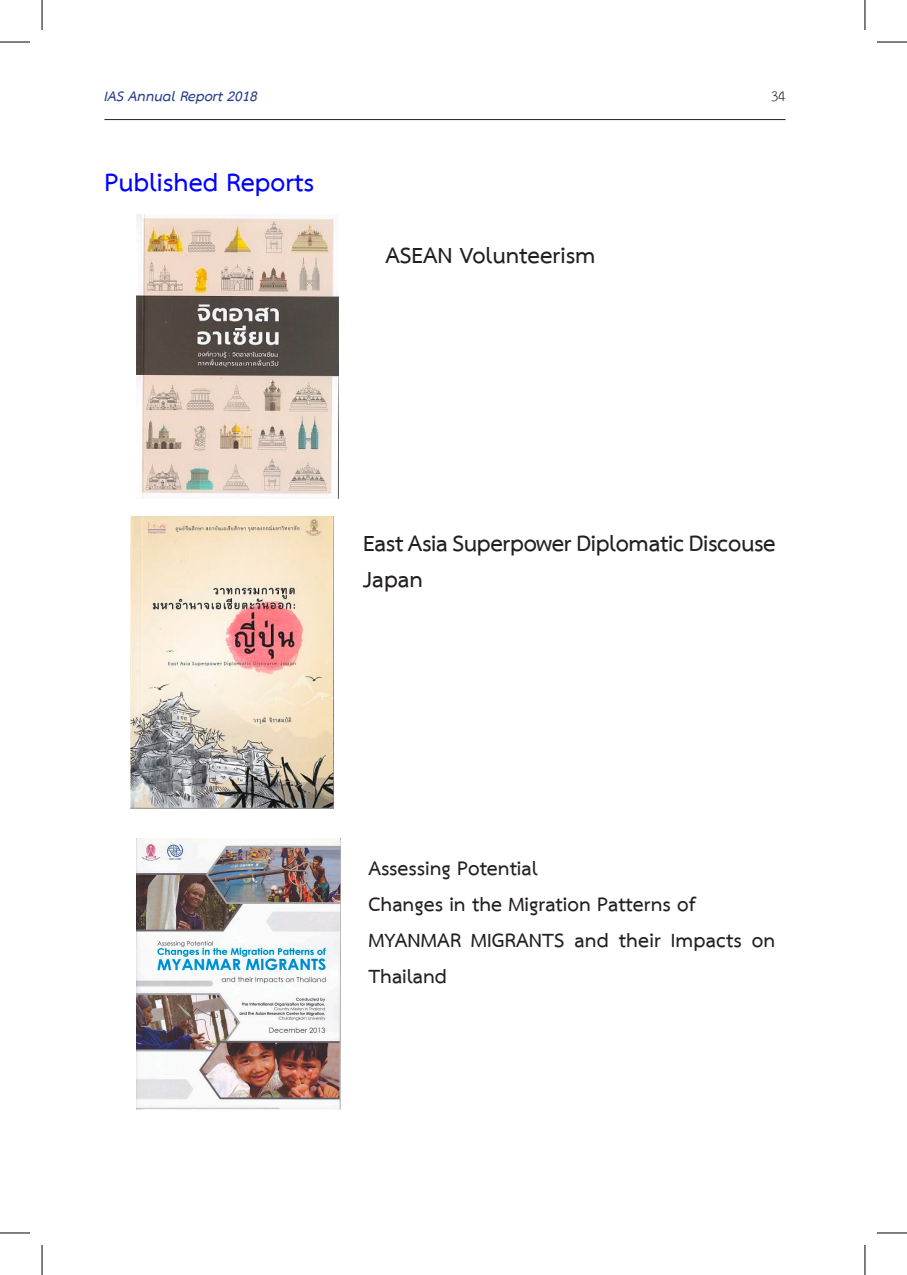
<style>
.page{position:relative;width:907px;height:1275px;background:#fff}
.page>*{position:absolute;margin:0;border:0;box-sizing:border-box;transform-origin:0 0}
.t1{font:700 36px "TH Sarabun New";color:#00f}
.t2{font:700 32px/36px "TH Sarabun New";letter-spacing:-.01em;color:#231f20}
.t3{font:700 28px/36px "TH Sarabun New";color:#231f20}
.t4{font:italic 700 20px "TH Sarabun New";color:#253f8e}
.t5{font:20px "TH Sarabun New";color:#231f20}
</style>
<div class="page">
<hr style="left:104px;top:119px;width:681px;height:1px;background:#231f20">
<img style="left:136px;top:215px;width:202px;height:283px">
<img style="left:130px;top:517px;width:203px;height:291px">
<img style="left:137px;top:839px;width:203px;height:270px">
<hr style="left:0;top:42px;width:30px;height:1px;background:#000">
<hr style="left:876px;top:42px;width:30px;height:1px;background:#000">
<hr style="left:0;top:1232px;width:30px;height:1px;background:#000">
<hr style="left:876px;top:1232px;width:30px;height:1px;background:#000">
<hr style="left:42px;top:0;width:1px;height:30px;background:#000">
<hr style="left:42px;top:1245px;width:1px;height:30px;background:#000">
<hr style="left:864px;top:0;width:1px;height:30px;background:#000">
<hr style="left:864px;top:1245px;width:1px;height:30px;background:#000">
<p class="t4" style="left:104px;top:84px;width:155px">IAS Annual Report 2018</p>
<p class="t5" style="left:770px;top:84px;width:16px">34</p>
<p class="t1" style="left:104px;top:160px;width:211px">Published Reports</p>
<p class="t2" style="left:385px;top:238px;width:211px">ASEAN Volunteerism</p>
<p class="t2" style="left:363px;top:526px;width:414px">East Asia Superpower Diplomatic Discouse<br>Japan</p>
<p class="t3" style="left:368px;top:851px;width:408px">Assessing Potential<br>Changes in the Migration Patterns of<br>MYANMAR MIGRANTS and their Impacts on<br>Thailand</p>
</div>
